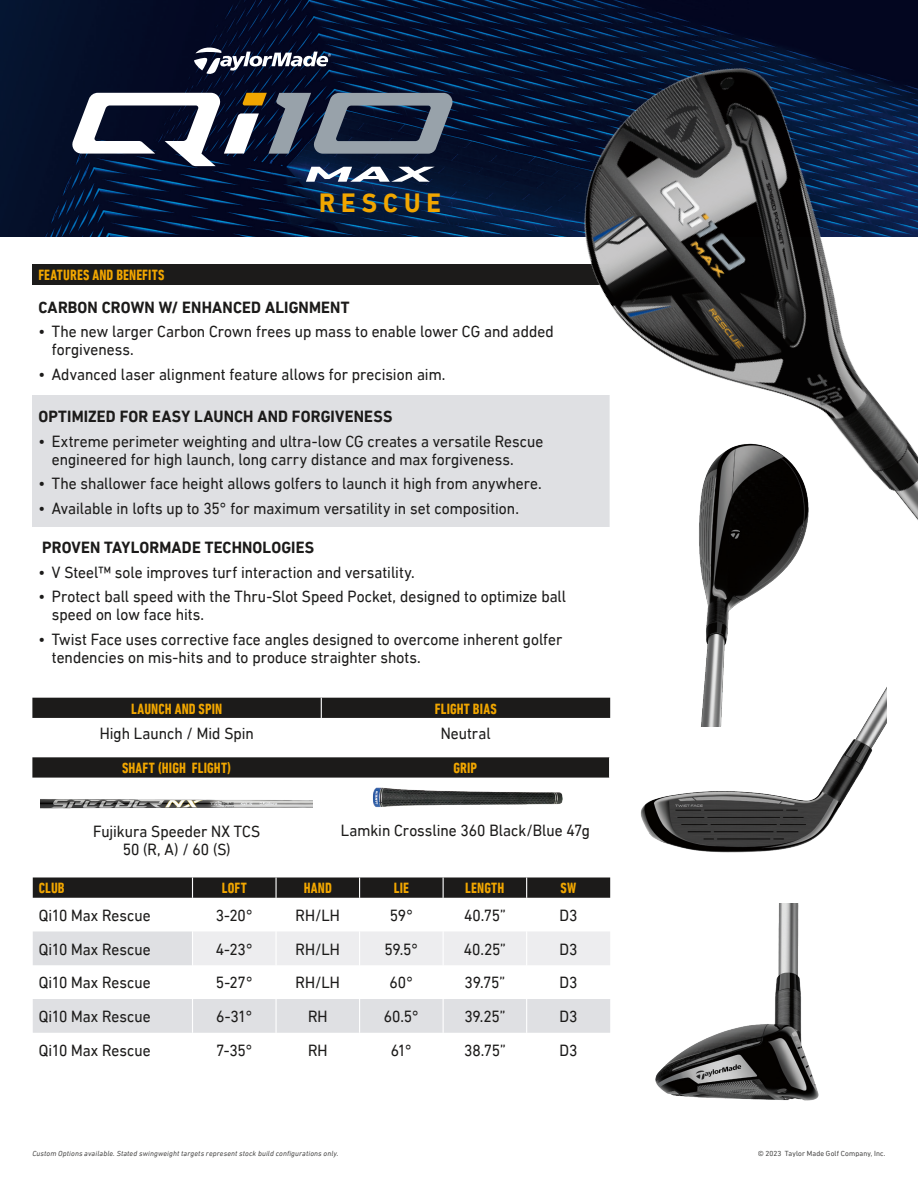
<style>
.page{position:relative;width:918px;height:1188px;background:#fff}
.page>*{position:absolute;margin:0;border:0;box-sizing:border-box;transform-origin:0 0}
.Table_Text_Bold{font:700 27px "DIN Next 79";letter-spacing:.235em;color:#f1a600;scale:.96 1}
.Table_Text{font:16.5px/18px "DIN Next 79";color:#1c1b1a;scale:.96 1}
.Table_Text_Bold-2{font:700 16.5px "DIN Next 79";letter-spacing:.01em;color:#1c1b1a;scale:.96 1}
.Table_Header{font:700 condensed 15px "DIN Next 79";letter-spacing:.01em;color:#f1a600}
.t1{font:italic 7.5px "DIN Next 79";letter-spacing:.02em;color:#1c1b1a}
.t2{font:7.5px "DIN Next 79";letter-spacing:.02em;color:#1c1b1a}
</style>
<div class="page">
<div style="left:32px;top:264px;width:578px;height:20px;background:#1c1b1a"></div>
<div style="left:32px;top:396px;width:578px;height:131px;background:#dfe0e3"></div>
<svg style="left:33px;top:932px;width:577px;height:101px;fill:#dfe0e3"></svg>
<div style="left:193px;top:932px;width:417px;height:33px;background:#ededef"></div>
<div style="left:33px;top:878px;width:577px;height:20px;background:#1c1b1a"></div>
<hr style="left:192px;top:932px;width:1px;height:33px;background:#fff">
<hr style="left:275px;top:932px;width:2px;height:33px;background:#fff">
<hr style="left:359px;top:932px;width:1px;height:33px;background:#fff">
<hr style="left:443px;top:932px;width:1px;height:33px;background:#fff">
<hr style="left:526px;top:932px;width:1px;height:33px;background:#fff">
<hr style="left:192px;top:965px;width:1px;height:34px;background:#fff">
<hr style="left:275px;top:965px;width:2px;height:34px;background:#fff">
<hr style="left:359px;top:965px;width:1px;height:34px;background:#fff">
<hr style="left:443px;top:965px;width:1px;height:34px;background:#fff">
<hr style="left:526px;top:965px;width:1px;height:34px;background:#fff">
<hr style="left:192px;top:999px;width:1px;height:34px;background:#fff">
<hr style="left:275px;top:999px;width:2px;height:34px;background:#fff">
<hr style="left:359px;top:999px;width:1px;height:34px;background:#fff">
<hr style="left:443px;top:999px;width:1px;height:34px;background:#fff">
<hr style="left:526px;top:999px;width:1px;height:34px;background:#fff">
<svg style="left:32px;top:757px;width:578px;height:21px"></svg>
<img style="left:41px;top:799px;width:272px;height:10px">
<img style="left:373px;top:787px;width:190px;height:21px">
<div style="left:32px;top:698px;width:578px;height:20px;background:#1c1b1a"></div>
<img style="left:0;top:0;width:522px;height:237px">
<svg style="left:194px;top:45px;width:137px;height:29px"></svg>
<svg style="left:71px;top:93px;width:383px;height:89px"></svg>
<img style="left:522px;top:0;width:396px;height:527px">
<img style="left:655px;top:916px;width:164px;height:185px">
<img style="left:619px;top:413px;width:268px;height:236px">
<img style="left:640px;top:649px;width:247px;height:267px">
<p class="Table_Text_Bold" style="left:319px;top:187px;width:129px">RESCUE</p>
<p class="Table_Header" style="left:38px;top:266px;width:128px">FEATURES AND BENEFITS</p>
<p class="Table_Text_Bold-2" style="left:38px;top:298px;width:325px">CARBON CROWN W/ ENHANCED ALIGNMENT</p>
<p class="Table_Text" style="left:52px;top:323px;width:524px;text-indent:-13px">• The new larger Carbon Crown frees up mass to enable lower CG and added forgiveness.</p>
<p class="Table_Text" style="left:38px;top:365px;width:425px">• Advanced laser alignment feature allows for precision aim.</p>
<p class="Table_Text_Bold-2" style="left:38px;top:407px;width:370px">OPTIMIZED FOR EASY LAUNCH AND FORGIVENESS</p>
<p class="Table_Text" style="left:52px;top:432px;width:513px;text-indent:-13px">• Extreme perimeter weighting and ultra-low CG creates a versatile Rescue engineered for high launch, long carry distance and max forgiveness.</p>
<p class="Table_Text" style="left:38px;top:474px;width:526px">• The shallower face height allows golfers to launch it high from anywhere.</p>
<p class="Table_Text" style="left:38px;top:499px;width:502px">• Available in lofts up to 35° for maximum versatility in set composition.</p>
<p class="Table_Text_Bold-2" style="left:42px;top:538px;width:285px">PROVEN TAYLORMADE TECHNOLOGIES</p>
<p class="Table_Text" style="left:38px;top:563px;width:393px">• V Steel™ sole improves turf interaction and versatility.</p>
<p class="Table_Text" style="left:52px;top:587px;width:537px;text-indent:-13px">• Protect ball speed with the Thru-Slot Speed Pocket, designed to optimize ball speed on low face hits.</p>
<p class="Table_Text" style="left:52px;top:630px;width:533px;text-indent:-13px">• Twist Face uses corrective face angles designed to overcome inherent golfer tendencies on mis-hits and to produce straighter shots.</p>
<p class="Table_Header" style="left:131px;top:700px;width:93px">LAUNCH AND SPIN</p>
<p class="Table_Header" style="left:435px;top:700px;width:63px">FLIGHT BIAS</p>
<p class="Table_Text" style="left:100px;top:725px;width:162px">High Launch / Mid Spin</p>
<p class="Table_Text" style="left:441px;top:725px;width:53px">Neutral</p>
<p class="Table_Header" style="left:122px;top:760px;width:111px">SHAFT (HIGH FLIGHT)</p>
<p class="Table_Header" style="left:453px;top:760px;width:25px">GRIP</p>
<p class="Table_Text" style="left:93px;top:823px;width:176px;text-align:center">Fujikura Speeder NX TCS<br>50 (R, A) / 60 (S)</p>
<p class="Table_Text" style="left:341px;top:822px;width:261px">Lamkin Crossline 360 Black/Blue 47g</p>
<p class="Table_Header" style="left:39px;top:880px;width:27px">CLUB</p>
<p class="Table_Header" style="left:222px;top:880px;width:26px">LOFT</p>
<p class="Table_Header" style="left:304px;top:880px;width:30px">HAND</p>
<p class="Table_Header" style="left:394px;top:880px;width:17px">LIE</p>
<p class="Table_Header" style="left:465px;top:880px;width:41px">LENGTH</p>
<p class="Table_Header" style="left:561px;top:880px;width:17px">SW</p>
<p class="Table_Text" style="left:39px;top:906px;width:118px">Qi10 Max Rescue</p>
<p class="Table_Text" style="left:216px;top:906px;width:40px">3-20°</p>
<p class="Table_Text" style="left:296px;top:906px;width:48px">RH/LH</p>
<p class="Table_Text" style="left:390px;top:906px;width:26px">59°</p>
<p class="Table_Text" style="left:464px;top:906px;width:45px">40.75”</p>
<p class="Table_Text" style="left:559px;top:906px;width:20px">D3</p>
<p class="Table_Text" style="left:39px;top:940px;width:118px">Qi10 Max Rescue</p>
<p class="Table_Text" style="left:216px;top:940px;width:40px">4-23°</p>
<p class="Table_Text" style="left:296px;top:940px;width:48px">RH/LH</p>
<p class="Table_Text" style="left:384px;top:940px;width:37px">59.5°</p>
<p class="Table_Text" style="left:464px;top:940px;width:46px">40.25”</p>
<p class="Table_Text" style="left:559px;top:940px;width:20px">D3</p>
<p class="Table_Text" style="left:39px;top:974px;width:118px">Qi10 Max Rescue</p>
<p class="Table_Text" style="left:216px;top:974px;width:40px">5-27°</p>
<p class="Table_Text" style="left:296px;top:974px;width:48px">RH/LH</p>
<p class="Table_Text" style="left:390px;top:974px;width:26px">60°</p>
<p class="Table_Text" style="left:465px;top:974px;width:44px">39.75”</p>
<p class="Table_Text" style="left:559px;top:974px;width:20px">D3</p>
<p class="Table_Text" style="left:39px;top:1007px;width:118px">Qi10 Max Rescue</p>
<p class="Table_Text" style="left:216px;top:1007px;width:39px">6-31°</p>
<p class="Table_Text" style="left:308px;top:1007px;width:22px">RH</p>
<p class="Table_Text" style="left:384px;top:1007px;width:38px">60.5°</p>
<p class="Table_Text" style="left:464px;top:1007px;width:44px">39.25”</p>
<p class="Table_Text" style="left:559px;top:1007px;width:20px">D3</p>
<p class="Table_Text" style="left:39px;top:1041px;width:118px">Qi10 Max Rescue</p>
<p class="Table_Text" style="left:216px;top:1041px;width:40px">7-35°</p>
<p class="Table_Text" style="left:308px;top:1041px;width:22px">RH</p>
<p class="Table_Text" style="left:391px;top:1041px;width:24px">61°</p>
<p class="Table_Text" style="left:464px;top:1041px;width:45px">38.75”</p>
<p class="Table_Text" style="left:559px;top:1041px;width:20px">D3</p>
<p class="t1" style="left:32px;top:1149px;width:308px">Custom Options available. Stated swingweight targets represent stock build configurations only.</p>
<p class="t2" style="left:758px;top:1149px;width:129px">© 2023 Taylor Made Golf Company, Inc.</p>
</div>
